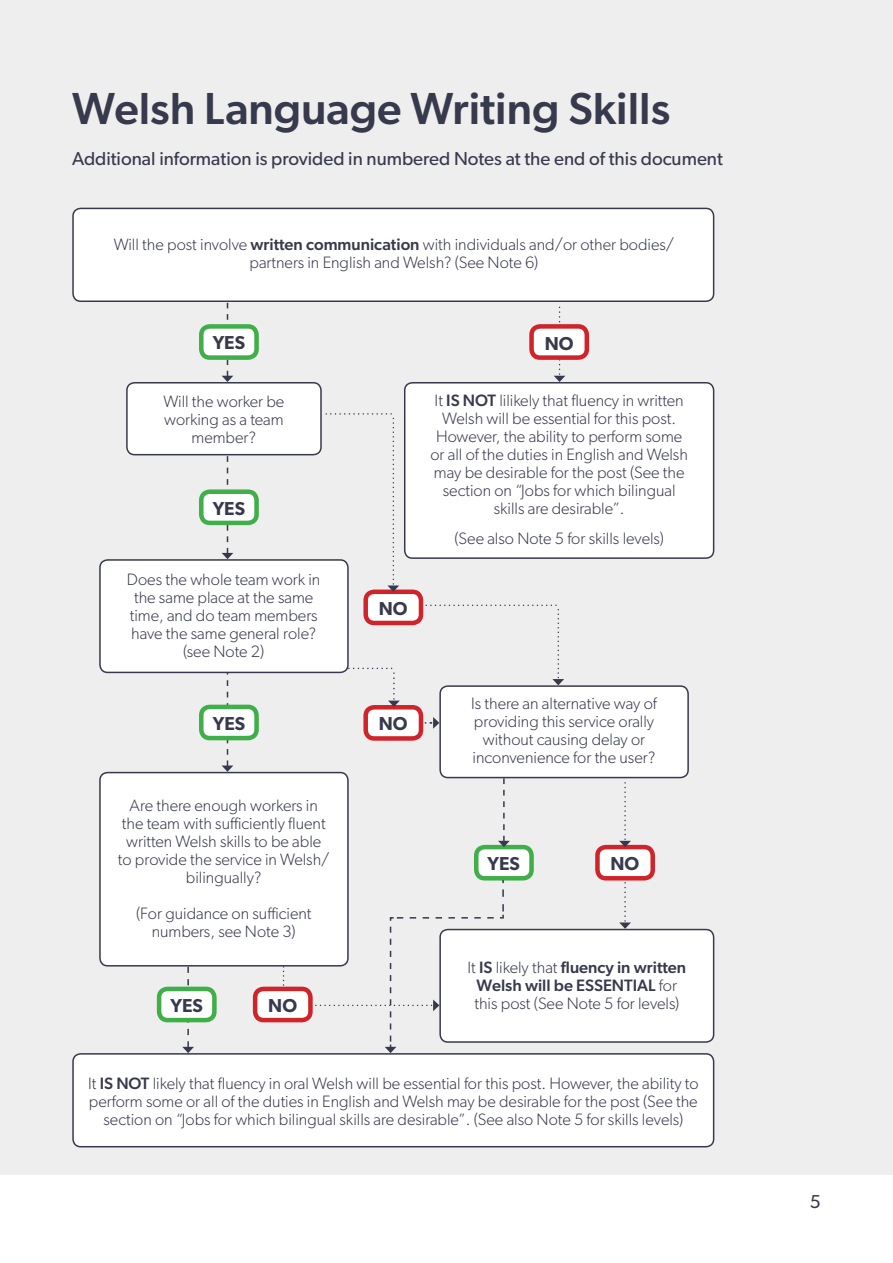
<style>
.page{position:relative;width:893px;height:1263px;background:#fff}
.page>*{position:absolute;margin:0;border:0;box-sizing:border-box;transform-origin:0 0}
.t1{font:500 45px "Gibson";color:#37394c}
.Body{font:18.75px "Gibson";color:#37394c}
.Body-2{font:600 18.75px "Gibson";color:#37394c}
.Body-3{font:300 16.5px/18px "Gibson";color:#37394c;text-align:center}
.s1{font-weight:500}
</style>
<div class="page">
<div style="left:0;top:0;width:893px;height:1174px;background:#eee"></div>
<div style="left:73px;top:208px;width:641px;height:93px;background:#fff;border-radius:8px"></div>
<div style="left:72px;top:208px;width:642px;height:94px;border:2px solid #37394c;border-radius:8px"></div>
<div style="left:73px;top:1054px;width:641px;height:93px;background:#fff;border-radius:8px"></div>
<div style="left:72px;top:1053px;width:642px;height:94px;border:2px solid #37394c;border-radius:8px"></div>
<div style="left:127px;top:383px;width:194px;height:72px;background:#fff;border-radius:8px"></div>
<div style="left:126px;top:382px;width:196px;height:73px;border:2px solid #37394c;border-radius:8px"></div>
<div style="left:100px;top:772px;width:248px;height:194px;background:#fff;border-radius:8px"></div>
<div style="left:99px;top:772px;width:250px;height:194px;border:2px solid #37394c;border-radius:8px"></div>
<div style="left:440px;top:686px;width:248px;height:91px;background:#fff;border-radius:8px"></div>
<div style="left:439px;top:685px;width:250px;height:93px;border:2px solid #37394c;border-radius:8px"></div>
<div style="left:440px;top:929px;width:274px;height:113px;background:#fff;border-radius:8px"></div>
<div style="left:439px;top:929px;width:275px;height:114px;border:2px solid #37394c;border-radius:8px"></div>
<div style="left:405px;top:383px;width:309px;height:175px;background:#fff;border-radius:8px"></div>
<div style="left:404px;top:382px;width:310px;height:177px;border:2px solid #37394c;border-radius:8px"></div>
<div style="left:476px;top:847px;width:55px;height:31px;background:#fff;border-radius:9px"></div>
<div style="left:474px;top:845px;width:60px;height:35px;border:4px solid #40ae49;border-radius:9px"></div>
<div style="left:366px;top:592px;width:55px;height:31px;background:#fff;border-radius:9px"></div>
<div style="left:363px;top:589px;width:60px;height:36px;border:4px solid #d1232a;border-radius:9px"></div>
<div style="left:366px;top:707px;width:55px;height:31px;background:#fff;border-radius:9px"></div>
<div style="left:363px;top:705px;width:60px;height:36px;border:4px solid #d1232a;border-radius:9px"></div>
<div style="left:597px;top:847px;width:56px;height:31px;background:#fff;border-radius:9px"></div>
<div style="left:595px;top:845px;width:60px;height:35px;border:4px solid #d1232a;border-radius:9px"></div>
<svg style="left:554px;top:306px;width:11px;height:76px"></svg>
<svg style="left:325px;top:413px;width:74px;height:179px"></svg>
<svg style="left:422px;top:604px;width:142px;height:81px"></svg>
<svg style="left:310px;top:667px;width:90px;height:40px"></svg>
<svg style="left:222px;top:303px;width:11px;height:79px"></svg>
<svg style="left:222px;top:456px;width:11px;height:103px"></svg>
<svg style="left:222px;top:673px;width:11px;height:99px"></svg>
<svg style="left:498px;top:778px;width:12px;height:69px"></svg>
<svg style="left:182px;top:963px;width:12px;height:90px"></svg>
<div style="left:531px;top:326px;width:56px;height:32px;background:#fff;border-radius:9px"></div>
<div style="left:529px;top:324px;width:60px;height:36px;border:4px solid #d1232a;border-radius:9px"></div>
<div style="left:201px;top:326px;width:56px;height:32px;background:#fff;border-radius:9px"></div>
<div style="left:199px;top:324px;width:60px;height:36px;border:4px solid #40ae49;border-radius:9px"></div>
<div style="left:201px;top:492px;width:56px;height:31px;background:#fff;border-radius:9px"></div>
<div style="left:199px;top:489px;width:60px;height:36px;border:4px solid #40ae49;border-radius:9px"></div>
<div style="left:201px;top:707px;width:56px;height:31px;background:#fff;border-radius:9px"></div>
<div style="left:199px;top:705px;width:60px;height:35px;border:4px solid #40ae49;border-radius:9px"></div>
<div style="left:159px;top:989px;width:55px;height:31px;background:#fff;border-radius:9px"></div>
<div style="left:157px;top:987px;width:60px;height:35px;border:4px solid #40ae49;border-radius:9px"></div>
<div style="left:100px;top:560px;width:248px;height:112px;background:#fff;border-radius:8px"></div>
<div style="left:99px;top:559px;width:250px;height:114px;border:2px solid #37394c;border-radius:8px"></div>
<svg style="left:421px;top:717px;width:18px;height:12px"></svg>
<svg style="left:282px;top:878px;width:223px;height:175px"></svg>
<div style="left:255px;top:989px;width:55px;height:31px;background:#fff;border-radius:9px"></div>
<div style="left:253px;top:987px;width:60px;height:35px;border:4px solid #d1232a;border-radius:9px"></div>
<svg style="left:619px;top:778px;width:12px;height:69px"></svg>
<svg style="left:619px;top:878px;width:12px;height:51px"></svg>
<h1 class="t1" style="left:72px;top:82px;width:599px">Welsh Language Writing Skills</h1>
<p class="Body" style="left:72px;top:147px;width:652px">Additional information is provided in numbered Notes at the end of this document</p>
<p class="Body-3" style="left:114px;top:235px;width:562px">Will the post involve <span class="s1">written communication</span> with individuals and/or other bodies/ partners in English and Welsh? (See Note 6)</p>
<p class="Body-2" style="left:213px;top:332px;width:34px">YES</p>
<p class="Body-2" style="left:545px;top:332px;width:30px">NO</p>
<p class="Body-3" style="left:163px;top:392px;width:123px">Will the worker be working as a team member?</p>
<p class="Body-3" style="left:430px;top:391px;width:259px">It <span class="s1">IS NOT</span> lilikely that fluency in written Welsh will be essential for this post.<br>However, the ability to perform some or all of the duties in English and Welsh may be desirable for the post (See the section on “Jobs for which bilingual skills are desirable”.</p>
<p class="Body-3" style="left:454px;top:530px;width:211px">(See also Note 5 for skills levels)</p>
<p class="Body-3" style="left:127px;top:570px;width:195px">Does the whole team work in the same place at the same time, and do team members have the same general role? (see Note 2)</p>
<p class="Body-2" style="left:213px;top:497px;width:34px">YES</p>
<p class="Body-2" style="left:379px;top:597px;width:30px">NO</p>
<p class="Body-2" style="left:213px;top:712px;width:34px">YES</p>
<p class="Body-3" style="left:118px;top:796px;width:213px">Are there enough workers in the team with sufficiently fluent written Welsh skills to be able to provide the service in Welsh/ bilingually?</p>
<p class="Body-3" style="left:136px;top:904px;width:177px">(For guidance on sufficient numbers, see Note 3)</p>
<p class="Body-2" style="left:171px;top:994px;width:34px">YES</p>
<p class="Body-2" style="left:268px;top:994px;width:30px">NO</p>
<p class="Body-2" style="left:379px;top:712px;width:30px">NO</p>
<p class="Body-3" style="left:471px;top:694px;width:187px">Is there an alternative way of providing this service orally without causing delay or inconvenience for the user?</p>
<p class="Body-2" style="left:488px;top:853px;width:34px">YES</p>
<p class="Body-2" style="left:610px;top:853px;width:30px">NO</p>
<p class="Body-3" style="left:467px;top:958px;width:220px">It <span class="s1">IS</span> likely that <span class="s1">fluency in written<br>Welsh will be ESSENTIAL</span> for this post (See Note 5 for levels)</p>
<p class="Body-3" style="left:88px;top:1074px;width:612px">It <span class="s1">IS NOT</span> likely that fluency in oral Welsh will be essential for this post. However, the ability to perform some or all of the duties in English and Welsh may be desirable for the post (See the section on “Jobs for which bilingual skills are desirable”. (See also Note 5 for skills levels)</p>
<p class="Body" style="left:810px;top:1190px;width:12px">5</p>
</div>
